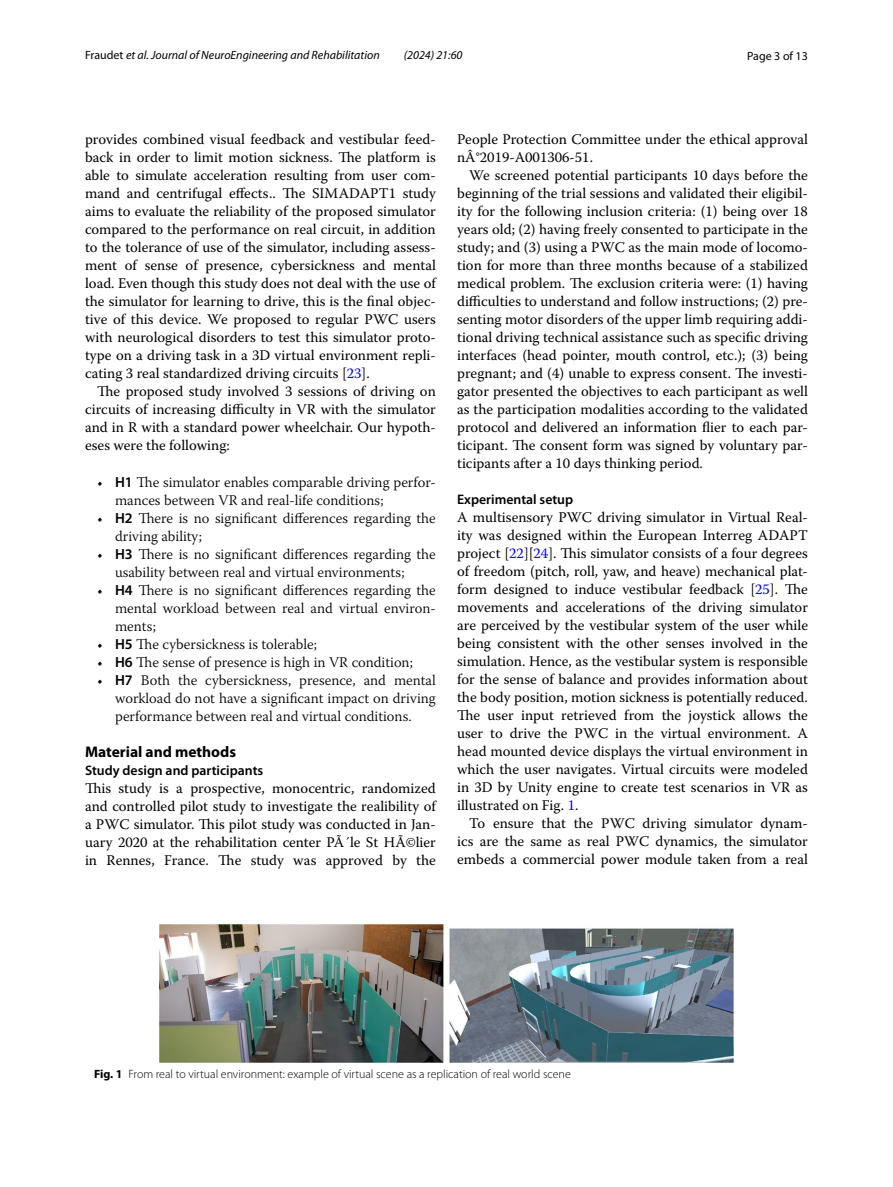
<style>
.page{position:relative;width:893px;height:1187px;background:#fff}
.page>*{position:absolute;margin:0;border:0;box-sizing:border-box;transform-origin:0 0}
.t1{font:700 15.45px "Myriad Pro";color:#000}
.t2{font:14.7px/18px "Warnock Pro";color:#000;text-align:justify}
.t3{font:300 14.7px/18px "Warnock Pro";color:#000}
.t4{font:600 13.8px "Myriad Pro";color:#000}
.t5{font:300 12px "Myriad Pro";color:#000}
.t6{font:italic 12px "Myriad Pro";color:#000}
.t7{font:12px "Myriad Pro";color:#000}
.s1{font-style:normal}
.s2{color:#00f}
.s3{font-family:"Myriad Pro";font-weight:600}
.s4{font-weight:700}
</style>
<div class="page">
<img style="left:160px;top:924px;width:573px;height:138px">
<p class="t6" style="left:85px;top:48px;width:296px"><span class="s1">Fraudet</span> et al. Journal of NeuroEngineering and Rehabilitation</p>
<p class="t6" style="left:404px;top:48px;width:60px">(2024) 21:60</p>
<p class="t7" style="left:747px;top:48px;width:62px">Page 3 of 13</p>
<p class="t2" style="left:85px;top:130px;width:352px">provides combined visual feedback and vestibular feed&shy;back in order to limit motion sickness. The platform is able to simulate acceleration resulting from user com&shy;mand and centrifugal effects.. The SIMADAPT1 study aims to evaluate the reliability of the proposed simulator compared to the performance on real circuit, in addition to the tolerance of use of the simulator, including assess&shy;ment of sense of presence, cybersickness and mental load. Even though this study does not deal with the use of the simulator for learning to drive, this is the final objec&shy;tive of this device. We proposed to regular PWC users with neurological disorders to test this simulator proto&shy;type on a driving task in a 3D virtual environment repli&shy;cating 3 real standardized driving circuits [<span class="s2">23</span>].</p>
<p class="t2" style="left:85px;top:382px;width:352px;text-indent:12px">The proposed study involved 3 sessions of driving on circuits of increasing difficulty in VR with the simulator and in R with a standard power wheelchair. Our hypoth&shy;eses were the following:</p>
<p class="t3" style="left:115px;top:472px;width:322px;text-indent:-18px">• <span class="s3">H1</span> The simulator enables comparable driving perfor&shy;mances between VR and real-life conditions;</p>
<p class="t3" style="left:115px;top:508px;width:322px;text-indent:-18px">• <span class="s3">H2</span> There is no significant differences regarding the driving ability;</p>
<p class="t3" style="left:115px;top:544px;width:322px;text-indent:-18px">• <span class="s3">H3</span> There is no significant differences regarding the usability between real and virtual environments;</p>
<p class="t3" style="left:115px;top:580px;width:322px;text-align:justify;text-indent:-18px">• <span class="s3">H4</span> There is no significant differences regarding the mental workload between real and virtual environ&shy;ments;</p>
<p class="t3" style="left:97px;top:634px;width:221px">• <span class="s3">H5</span> The cybersickness is tolerable;</p>
<p class="t3" style="left:97px;top:652px;width:317px">• <span class="s3">H6</span> The sense of presence is high in VR condition;</p>
<p class="t3" style="left:115px;top:670px;width:322px;text-align:justify;text-indent:-18px">• <span class="s3">H7</span> Both the cybersickness, presence, and mental workload do not have a significant impact on driving performance between real and virtual conditions.</p>
<p class="t1" style="left:85px;top:741px;width:153px">Material and methods</p>
<p class="t4" style="left:85px;top:761px;width:180px">Study design and participants</p>
<p class="t2" style="left:85px;top:778px;width:352px">This study is a prospective, monocentric, randomized and controlled pilot study to investigate the realibility of a PWC simulator. This pilot study was conducted in Jan&shy;uary 2020 at the rehabilitation center PÃ´le St HÃ©lier in Rennes, France. The study was approved by the</p>
<p class="t2" style="left:457px;top:130px;width:352px">People Protection Committee under the ethical approval nÂ°2019-A001306-51.</p>
<p class="t2" style="left:457px;top:166px;width:352px;text-indent:12px">We screened potential participants 10 days before the beginning of the trial sessions and validated their eligibil&shy;ity for the following inclusion criteria: (1) being over 18 years old; (2) having freely consented to participate in the study; and (3) using a PWC as the main mode of locomo&shy;tion for more than three months because of a stabilized medical problem. The exclusion criteria were: (1) having difficulties to understand and follow instructions; (2) pre&shy;senting motor disorders of the upper limb requiring addi&shy;tional driving technical assistance such as specific driving interfaces (head pointer, mouth control, etc.); (3) being pregnant; and (4) unable to express consent. The investi&shy;gator presented the objectives to each participant as well as the participation modalities according to the validated protocol and delivered an information flier to each par&shy;ticipant. The consent form was signed by voluntary par&shy;ticipants after a 10 days thinking period.</p>
<p class="t4" style="left:457px;top:490px;width:118px">Experimental setup</p>
<p class="t2" style="left:457px;top:508px;width:352px">A multisensory PWC driving simulator in Virtual Real&shy;ity was designed within the European Interreg ADAPT project [<span class="s2">22</span>][<span class="s2">24</span>]. This simulator consists of a four degrees of freedom (pitch, roll, yaw, and heave) mechanical plat&shy;form designed to induce vestibular feedback [<span class="s2">25</span>]. The movements and accelerations of the driving simulator are perceived by the vestibular system of the user while being consistent with the other senses involved in the simulation. Hence, as the vestibular system is responsible for the sense of balance and provides information about the body position, motion sickness is potentially reduced.<br>The user input retrieved from the joystick allows the user to drive the PWC in the virtual environment. A head mounted device displays the virtual environment in which the user navigates. Virtual circuits were modeled in 3D by Unity engine to create test scenarios in VR as illustrated on Fig. <span class="s2">1</span>.</p>
<p class="t2" style="left:457px;top:814px;width:352px;text-indent:12px">To ensure that the PWC driving simulator dynam&shy;ics are the same as real PWC dynamics, the simulator embeds a commercial power module taken from a real</p>
<p class="t5" style="left:94px;top:1067px;width:478px"><span class="s4">Fig. 1</span> From real to virtual environment: example of virtual scene as a replication of real world scene</p>
</div>
